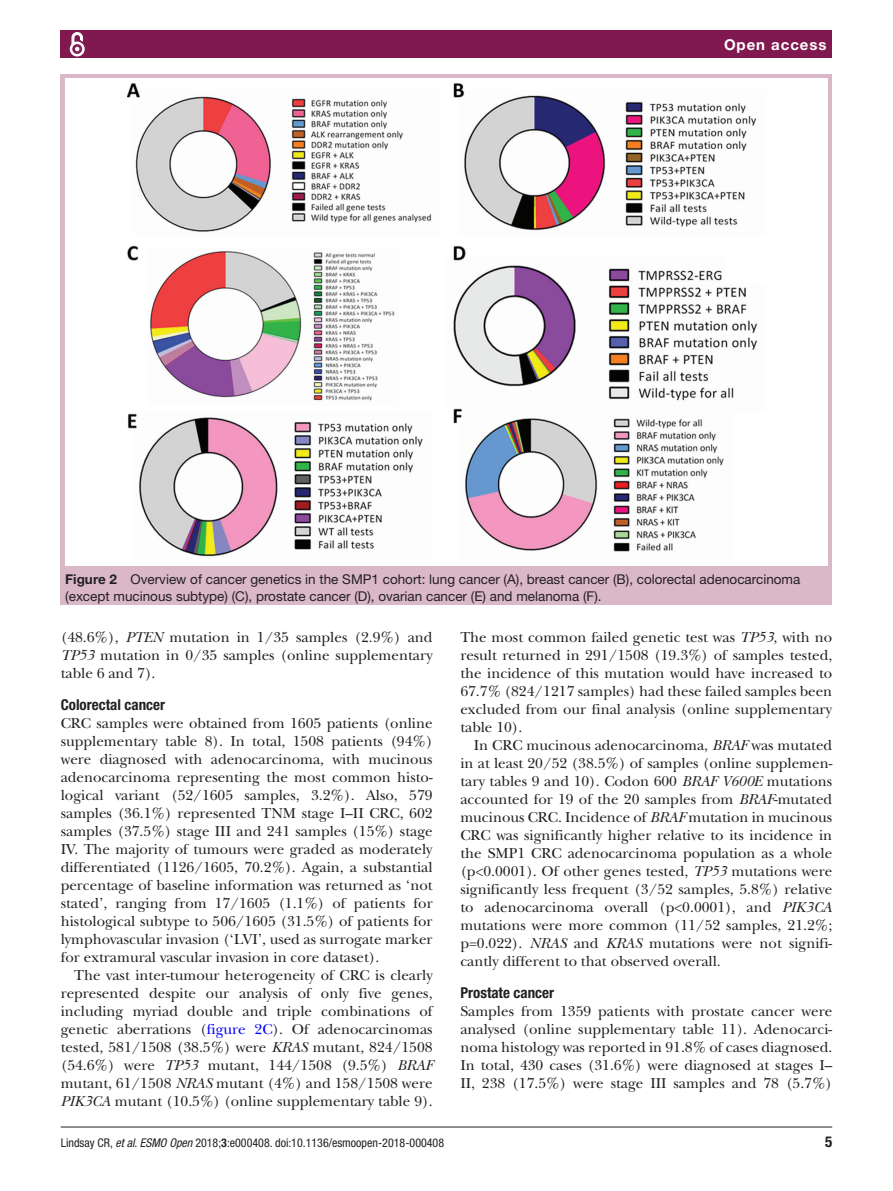
<style>
.page{position:relative;width:893px;height:1191px;background:#fff}
.page>*{position:absolute;margin:0;border:0;box-sizing:border-box;transform-origin:0 0}
.t1{font:15px/18px "New Baskerville";color:#231f20;text-align:justify}
.t2{font:700 condensed 15px "Helvetica Neue LT Std";color:#231f20}
.t3{font:700 15px "Helvetica Neue LT Std";letter-spacing:.065em;color:#fff}
.t4{font:13.5px/16.5px "Helvetica Neue LT Std";color:#231f20}
.t5{font:condensed 12px "Helvetica Neue LT Std";color:#231f20}
.s1{font-weight:700}
.s2{font-style:italic}
.s3{color:#00f}
</style>
<div class="page">
<div style="left:61px;top:31px;width:771px;height:27px;background:#80194f"></div>
<svg style="left:69px;top:32px;width:16px;height:25px"></svg>
<div style="left:74px;top:45px;width:7px;height:8px;border:1px solid #80194f;border-radius:50%"></div>
<hr style="left:61px;top:1126px;width:771px;height:1px;background:#231f20">
<div style="left:61px;top:74px;width:771px;height:531px;background:#dab8c8"></div>
<div style="left:65px;top:79px;width:762px;height:487px;background:#fff"></div>
<img style="left:127px;top:83px;width:631px;height:474px">
<p class="t3" style="left:724px;top:35px;width:104px">Open access</p>
<p class="t4" style="left:65px;top:571px;width:737px"><span class="s1">Figure 2</span> Overview of cancer genetics in the SMP1 cohort: lung cancer (A), breast cancer (B), colorectal adenocarcinoma (except mucinous subtype) (C), prostate cancer (D), ovarian cancer (E) and melanoma (F).</p>
<p class="t1" style="left:61px;top:628px;width:373px">(48.6%), <span class="s2">PTEN</span> mutation in 1/35 samples (2.9%) and <span class="s2">TP53</span> mutation in 0/35 samples (online supplementary table 6 and 7).</p>
<p class="t2" style="left:61px;top:695px;width:106px">Colorectal cancer</p>
<p class="t1" style="left:61px;top:714px;width:373px">CRC samples were obtained from 1605 patients (online supplementary table 8). In total, 1508 patients (94%) were diagnosed with adenocarcinoma, with mucinous adenocarcinoma representing the most common histo&shy;logical variant (52/1605 samples, 3.2%). Also, 579 samples (36.1%) represented TNM stage I–II CRC, 602 samples (37.5%) stage III and 241 samples (15%) stage IV. The majority of tumours were graded as moderately differentiated (1126/1605, 70.2%). Again, a substantial percentage of baseline information was returned as ‘not stated’, ranging from 17/1605 (1.1%) of patients for histological subtype to 506/1605 (31.5%) of patients for lymphovascular invasion (‘LVI’, used as surrogate marker for extramural vascular invasion in core dataset).</p>
<p class="t1" style="left:61px;top:966px;width:373px;text-indent:14px">The vast inter-tumour heterogeneity of CRC is clearly represented despite our analysis of only five genes, including myriad double and triple combinations of genetic aberrations (<span class="s3">figure 2C</span>). Of adenocarcinomas tested, 581/1508 (38.5%) were <span class="s2">KRAS</span> mutant, 824/1508 (54.6%) were <span class="s2">TP53</span> mutant, 144/1508 (9.5%) <span class="s2">BRAF </span>mutant, 61/1508 <span class="s2">NRAS</span> mutant (4%) and 158/1508 were <span class="s2">PIK3CA</span> mutant (10.5%) (online supplementary table 9).</p>
<p class="t1" style="left:460px;top:628px;width:373px">The most common failed genetic test was <span class="s2">TP53</span>, with no result returned in 291/1508 (19.3%) of samples tested, the incidence of this mutation would have increased to 67.7% (824/1217 samples) had these failed samples been excluded from our final analysis (online supplementary table 10).</p>
<p class="t1" style="left:460px;top:736px;width:373px;text-indent:14px">In CRC mucinous adenocarcinoma, <span class="s2">BRAF</span> was mutated in at least 20/52 (38.5%) of samples (online supplemen&shy;tary tables 9 and 10). Codon 600 <span class="s2">BRAF V600E</span> mutations accounted for 19 of the 20 samples from <span class="s2">BRAF</span>-mutated mucinous CRC. Incidence of <span class="s2">BRAF</span> mutation in mucinous CRC was significantly higher relative to its incidence in the SMP1 CRC adenocarcinoma population as a whole (p&lt;0.0001). Of other genes tested, <span class="s2">TP53</span> mutations were significantly less frequent (3/52 samples, 5.8%) relative to adenocarcinoma overall (p&lt;0.0001), and <span class="s2">PIK3CA </span>mutations were more common (11/52 samples, 21.2%; p=0.022). <span class="s2">NRAS</span> and <span class="s2">KRAS</span> mutations were not signifi&shy;cantly different to that observed overall.</p>
<p class="t2" style="left:460px;top:983px;width:95px">Prostate cancer</p>
<p class="t1" style="left:460px;top:1002px;width:373px">Samples from 1359 patients with prostate cancer were analysed (online supplementary table 11). Adenocarci&shy;noma histology was reported in 91.8% of cases diagnosed.<br>In total, 430 cases (31.6%) were diagnosed at stages I– II, 238 (17.5%) were stage III samples and 78 (5.7%)</p>
<p class="t5" style="left:61px;top:1135px;width:385px">Lindsay CR, <span class="s2">et al</span>. <span class="s2">ESMO Open</span> 2018;<span class="s1">3</span>:e000408. doi:10.1136/esmoopen-2018-000408</p>
<p class="t2" style="left:825px;top:1132px;width:9px">5</p>
</div>
